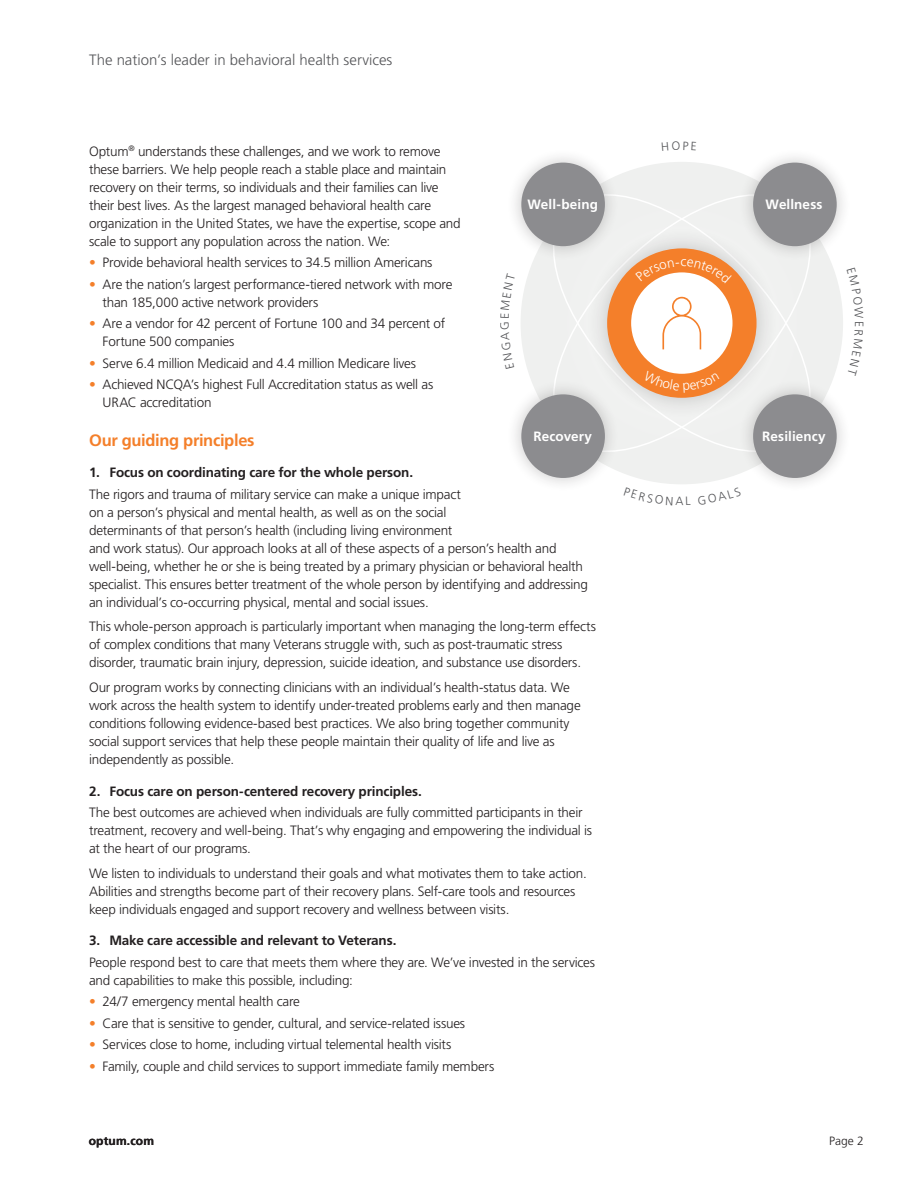
<style>
.page{position:relative;width:918px;height:1188px;background:#fff}
.page>*{position:absolute;margin:0;border:0;box-sizing:border-box;transform-origin:0 0}
.t1{font:700 16.5px "Frutiger LT Std";letter-spacing:-.02em;color:#f47f2a}
.t2{font:300 15px "Frutiger LT Std";color:#555659}
.t3{font:300 13.5px/18px "Frutiger LT Std";letter-spacing:-.015em;color:#231f20}
.t4{font:700 13.5px "Frutiger LT Std";letter-spacing:-.01em;color:#231f20}
.t5{font:700 13.5px "Frutiger LT Std";letter-spacing:.01em;color:#fff}
.t6{font:700 12px "Frutiger LT Std";letter-spacing:.015em;color:#231f20}
.t7{font:300 12px "Frutiger LT Std";color:#231f20}
.s1{color:#f47f2a}
</style>
<div class="page">
<div style="left:521px;top:162px;width:322px;height:322px;background:#eff0ef;border-radius:50%"></div>
<svg style="left:554px;top:195px;width:256px;height:256px"></svg>
<div style="left:507px;top:148px;width:113px;height:113px;background:#231f20;opacity:.25"></div>
<div style="left:521px;top:163px;width:84px;height:83px;background:#8c8c8f;border-radius:50%"></div>
<div style="left:507px;top:380px;width:113px;height:113px;background:#231f20;opacity:.25"></div>
<div style="left:521px;top:394px;width:84px;height:84px;background:#8c8c8f;border-radius:50%"></div>
<div style="left:738px;top:148px;width:114px;height:113px;background:#231f20;opacity:.25"></div>
<div style="left:753px;top:163px;width:84px;height:83px;background:#8c8c8f;border-radius:50%"></div>
<div style="left:738px;top:380px;width:114px;height:113px;background:#231f20;opacity:.25"></div>
<div style="left:753px;top:394px;width:84px;height:84px;background:#8c8c8f;border-radius:50%"></div>
<div style="left:585px;top:226px;width:194px;height:194px;background:#231f20;opacity:.25"></div>
<svg style="left:619px;top:260px;width:126px;height:126px;fill:#fff"></svg>
<div style="left:607px;top:248px;width:150px;height:150px;border:24px solid #f47f2a;border-radius:50%"></div>
<svg style="left:662px;top:297px;width:39px;height:52px"></svg>
<svg style="left:738px;top:487px;width:3px;height:6px"></svg>
<svg style="left:635px;top:259px;width:97px;height:25px"></svg>
<svg style="left:643px;top:371px;width:76px;height:22px;background:#f38738"></svg>
<p class="t2" style="left:89px;top:52px;width:305px">The nation’s leader in behavioral health services</p>
<p class="t3" style="left:89px;top:142px;width:373px">Optum<sup>®</sup> understands these challenges, and we work to remove these barriers. We help people reach a stable place and maintain recovery on their terms, so individuals and their families can live their best lives. As the largest managed behavioral health care organization in the United States, we have the expertise, scope and scale to support any population across the nation. We:</p>
<p class="t3" style="left:89px;top:254px;width:345px"><span class="s1">•</span> Provide behavioral health services to 34.5 million Americans</p>
<p class="t3" style="left:103px;top:275px;width:351px;text-indent:-13px"><span class="s1">•</span> Are the nation’s largest performance-tiered network with more than 185,000 active network providers</p>
<p class="t3" style="left:103px;top:315px;width:344px;text-indent:-13px"><span class="s1">•</span> Are a vendor for 42 percent of Fortune 100 and 34 percent of<br>Fortune 500 companies</p>
<p class="t3" style="left:89px;top:354px;width:328px"><span class="s1">•</span> Serve 6.4 million Medicaid and 4.4 million Medicare lives</p>
<p class="t3" style="left:103px;top:376px;width:332px;text-indent:-13px"><span class="s1">•</span> Achieved NCQA’s highest Full Accreditation status as well as<br>URAC accreditation</p>
<p class="t1" style="left:89px;top:430px;width:167px">Our guiding principles</p>
<p class="t4" style="left:89px;top:465px;width:326px">1. Focus on coordinating care for the whole person.</p>
<p class="t3" style="left:89px;top:485px;width:500px">The rigors and trauma of military service can make a unique impact<br>on a person’s physical and mental health, as well as on the social<br>determinants of that person’s health (including living environment<br>and work status). Our approach looks at all of these aspects of a person’s health and well-being, whether he or she is being treated by a primary physician or behavioral health specialist. This ensures better treatment of the whole person by identifying and addressing an individual’s co-occurring physical, mental and social issues.</p>
<p class="t3" style="left:89px;top:618px;width:508px">This whole-person approach is particularly important when managing the long-term effects of complex conditions that many Veterans struggle with, such as post-traumatic stress disorder, traumatic brain injury, depression, suicide ideation, and substance use disorders.</p>
<p class="t3" style="left:89px;top:679px;width:493px">Our program works by connecting clinicians with an individual’s health-status data. We work across the health system to identify under-treated problems early and then manage conditions following evidence-based best practices. We also bring together community social support services that help these people maintain their quality of life and live as independently as possible.</p>
<p class="t4" style="left:89px;top:783px;width:334px">2. Focus care on person-centered recovery principles.</p>
<p class="t3" style="left:89px;top:804px;width:505px">The best outcomes are achieved when individuals are fully committed participants in their treatment, recovery and well-being. That’s why engaging and empowering the individual is at the heart of our programs.</p>
<p class="t3" style="left:89px;top:864px;width:499px">We listen to individuals to understand their goals and what motivates them to take action.<br>Abilities and strengths become part of their recovery plans. Self-care tools and resources keep individuals engaged and support recovery and wellness between visits.</p>
<p class="t4" style="left:89px;top:933px;width:309px">3. Make care accessible and relevant to Veterans.</p>
<p class="t3" style="left:89px;top:953px;width:508px">People respond best to care that meets them where they are. We’ve invested in the services and capabilities to make this possible, including:</p>
<p class="t3" style="left:89px;top:993px;width:212px"><span class="s1">•</span> 24/7 emergency mental health care</p>
<p class="t3" style="left:89px;top:1014px;width:378px"><span class="s1">•</span> Care that is sensitive to gender, cultural, and service-related issues</p>
<p class="t3" style="left:89px;top:1036px;width:364px"><span class="s1">•</span> Services close to home, including virtual telemental health visits</p>
<p class="t3" style="left:89px;top:1057px;width:407px"><span class="s1">•</span> Family, couple and child services to support immediate family members</p>
<p class="t5" style="left:528px;top:197px;width:72px">Well-being</p>
<p class="t5" style="left:534px;top:429px;width:60px">Recovery</p>
<p class="t5" style="left:766px;top:197px;width:58px">Wellness</p>
<p class="t5" style="left:762px;top:429px;width:65px">Resiliency</p>
<p class="t6" style="left:89px;top:1134px;width:67px">optum.com</p>
<p class="t7" style="left:829px;top:1134px;width:36px">Page 2</p>
</div>
